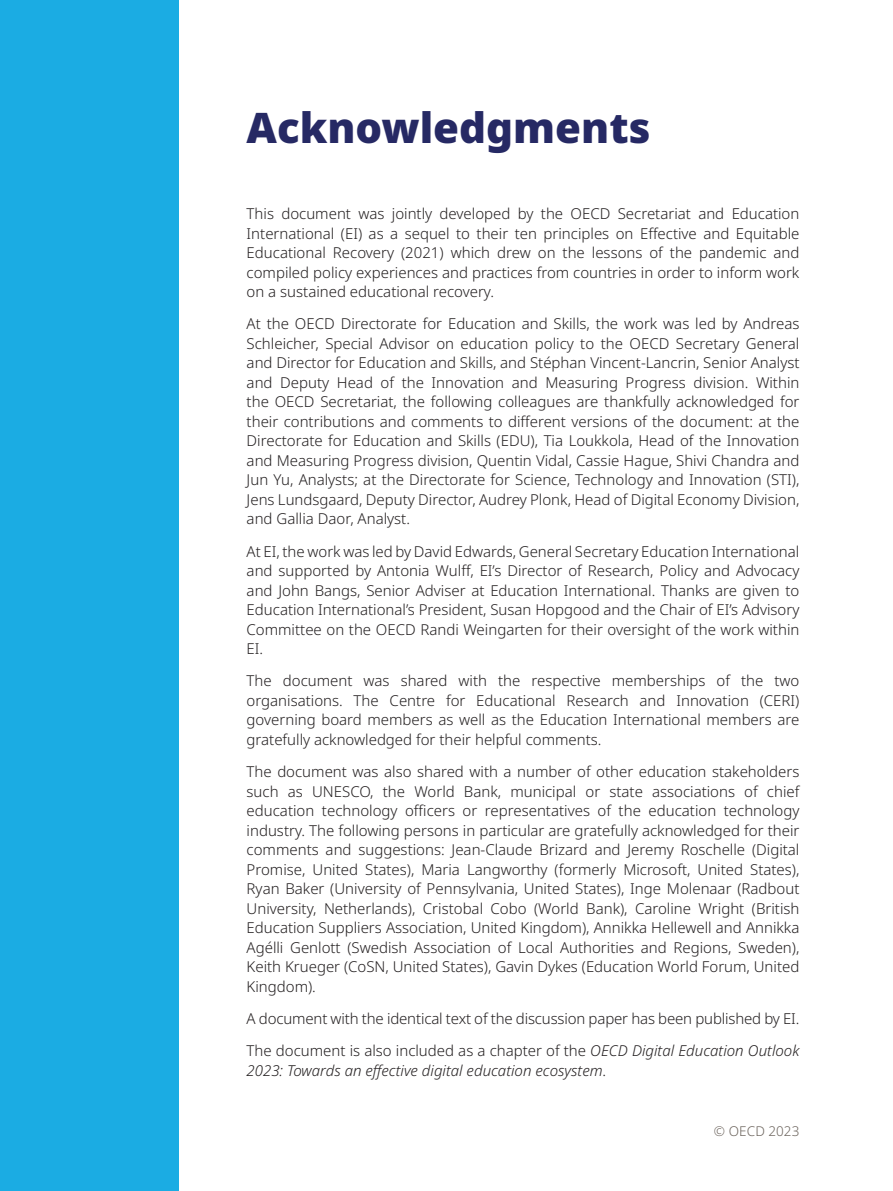
<style>
.page{position:relative;width:893px;height:1191px;background:#fff}
.page>*{position:absolute;margin:0;border:0;box-sizing:border-box;transform-origin:0 0}
.t1{font:900 42px "Noto Sans";color:#262964}
.t2{font:300 15px/19.5px "Noto Sans";color:#231f20;text-align:justify}
.t3{font:italic 300 15px "Noto Sans";color:#231f20}
.t4{font:300 13.5px "Noto Sans";letter-spacing:.01em;color:#6b635c}
.s1{font-style:italic}
.s2{font-style:normal}
</style>
<div class="page">
<div style="left:0;top:0;width:179px;height:1191px;background:#1bace3"></div>
<h1 class="t1" style="left:247px;top:95px;width:405px">Acknowledgments</h1>
<p class="t2" style="left:247px;top:204px;width:554px">This document was jointly developed by the OECD Secretariat and Education International (EI) as a sequel to their ten principles on Effective and Equitable Educational Recovery (2021) which drew on the lessons of the pandemic and compiled policy experiences and practices from countries in order to inform work on a sustained educational recovery.</p>
<p class="t2" style="left:247px;top:314px;width:554px">At the OECD Directorate for Education and Skills, the work was led by Andreas Schleicher, Special Advisor on education policy to the OECD Secretary General and Director for Education and Skills, and Stéphan Vincent-Lancrin, Senior Analyst and Deputy Head of the Innovation and Measuring Progress division. Within the OECD Secretariat, the following colleagues are thankfully acknowledged for their contributions and comments to different versions of the document: at the Directorate for Education and Skills (EDU), Tia Loukkola, Head of the Innovation and Measuring Progress division, Quentin Vidal, Cassie Hague, Shivi Chandra and Jun Yu, Analysts; at the Directorate for Science, Technology and Innovation (STI), Jens Lundsgaard, Deputy Director, Audrey Plonk, Head of Digital Economy Division, and Gallia Daor, Analyst.</p>
<p class="t2" style="left:247px;top:542px;width:554px">At EI, the work was led by David Edwards, General Secretary Education International and supported by Antonia Wulff, EI’s Director of Research, Policy and Advocacy and John Bangs, Senior Adviser at Education International. Thanks are given to Education International’s President, Susan Hopgood and the Chair of EI’s Advisory Committee on the OECD Randi Weingarten for their oversight of the work within EI.</p>
<p class="t2" style="left:247px;top:671px;width:554px">The document was shared with the respective memberships of the two organisations. The Centre for Educational Research and Innovation (CERI) governing board members as well as the Education International members are gratefully acknowledged for their helpful comments.</p>
<p class="t2" style="left:247px;top:762px;width:554px">The document was also shared with a number of other education stakeholders such as UNESCO, the World Bank, municipal or state associations of chief education technology officers or representatives of the education technology industry. The following persons in particular are gratefully acknowledged for their comments and suggestions: Jean-Claude Brizard and Jeremy Roschelle (Digital Promise, United States), Maria Langworthy (formerly Microsoft, United States), Ryan Baker (University of Pennsylvania, United States), Inge Molenaar (Radbout University, Netherlands), Cristobal Cobo (World Bank), Caroline Wright (British Education Suppliers Association, United Kingdom), Annikka Hellewell and Annikka Agélli Genlott (Swedish Association of Local Authorities and Regions, Sweden), Keith Krueger (CoSN, United States), Gavin Dykes (Education World Forum, United Kingdom).</p>
<p class="t2" style="left:247px;top:1003px;width:554px;line-height:32.2px">A document with the identical text of the discussion paper has been published by EI.<br>The document is also included as a chapter of the <span class="s1">OECD Digital Education Outlook</span></p>
<p class="t3" style="left:247px;top:1059px;width:361px">2023: Towards an effective digital education ecosystem<span class="s2">.</span></p>
<p class="t4" style="left:714px;top:1121px;width:87px">© OECD 2023</p>
</div>
